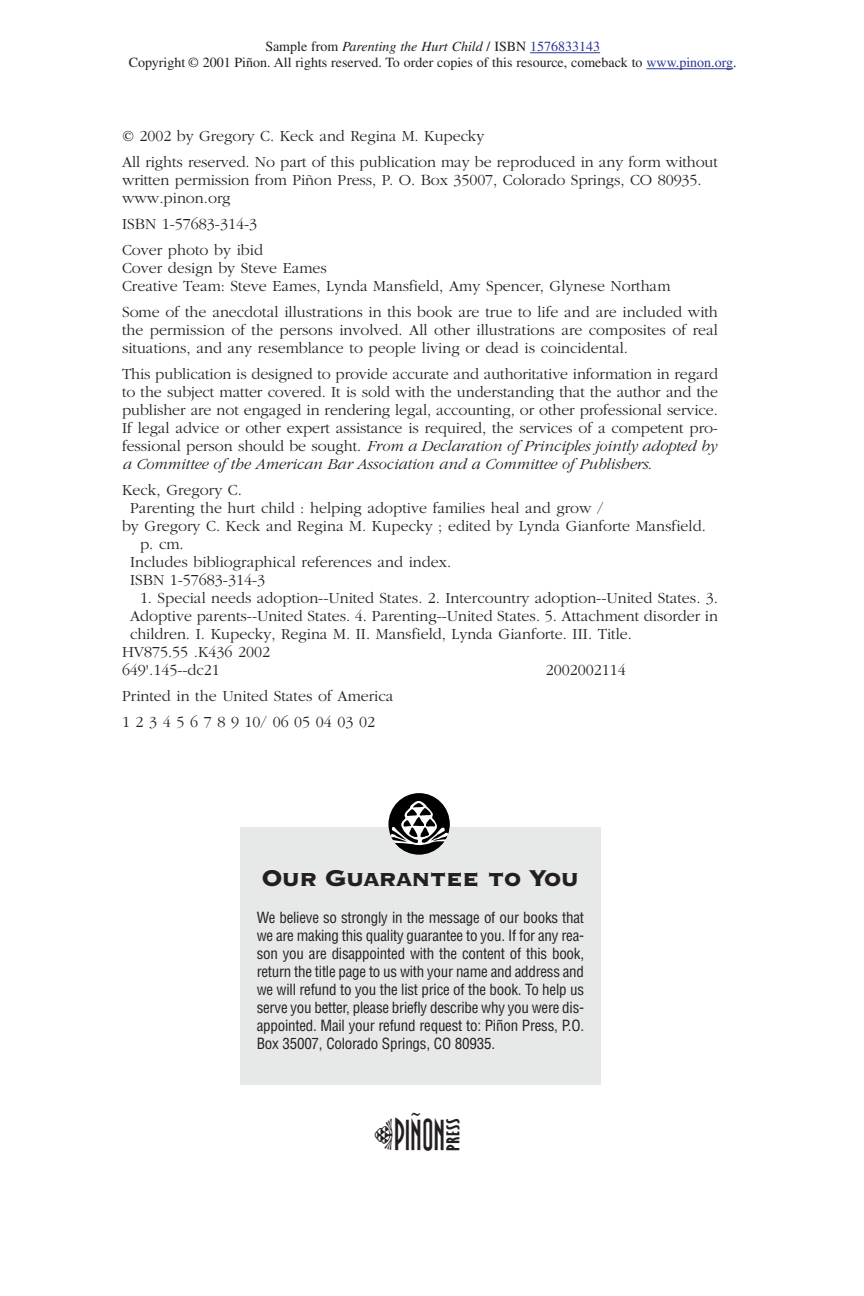
<style>
.page{position:relative;width:864px;height:1296px;background:#fff}
.page>*{position:absolute;margin:0;border:0;box-sizing:border-box;transform-origin:0 0}
.t1{font:60.2px "Pinon Logo";color:#231f20;scale:.8 1}
.t2{font:800 30px "Copperplate Gothic BT";letter-spacing:-.05em;color:#231f20}
.t3{font:300 16px/18px "Garamond";color:#231f20}
.t4{font:condensed 15px/18px "Helvetica";letter-spacing:-.015em;color:#231f20;text-align:justify}
.t5{font:14px/16px "Times";color:#231f20;text-align:center}
.s1{font-style:italic}
.s2{color:#2b3795}
</style>
<div class="page">
<hr style="left:530px;top:52px;width:70px;height:1px;background:#2b3795">
<hr style="left:646px;top:68px;width:30px;height:1px;background:#2b3795">
<hr style="left:676px;top:68px;width:50px;height:1px;background:#2b3795">
<div style="left:240px;top:827px;width:361px;height:258px;background:#e7e8e8"></div>
<svg style="left:388px;top:793px;width:62px;height:62px"></svg>
<p class="t5" style="left:129px;top:40px;width:609px">Sample from <span class="s1">Parenting the Hurt Child</span> / ISBN <span class="s2">1576833143<br></span>Copyright © 2001 Piñon. All rights reserved. To order copies of this resource, comeback to <span class="s2">www.pinon.org</span>.</p>
<p class="t3" style="left:122px;top:124px;width:597px;line-height:26px">© 2002 by Gregory C. Keck and Regina M. Kupecky<br>All rights reserved. No part of this publication may be reproduced in any form without</p>
<p class="t3" style="left:122px;top:172px;width:581px">written permission from Piñon Press, P. O. Box 35007, Colorado Springs, CO 80935. www.pinon.org</p>
<p class="t3" style="left:122px;top:212px;width:142px;line-height:26px">ISBN 1-57683-314-3<br>Cover photo by ibid</p>
<p class="t3" style="left:122px;top:260px;width:550px">Cover design by Steve Eames<br>Creative Team: Steve Eames, Lynda Mansfield, Amy Spencer, Glynese Northam</p>
<p class="t3" style="left:122px;top:304px;width:597px;text-align:justify">Some of the anecdotal illustrations in this book are true to life and are included with the permission of the persons involved. All other illustrations are composites of real situations, and any resemblance to people living or dead is coincidental.</p>
<p class="t3" style="left:122px;top:366px;width:598px;text-align:justify">This publication is designed to provide accurate and authoritative information in regard to the subject matter covered. It is sold with the understanding that the author and the publisher are not engaged in rendering legal, accounting, or other professional service.<br>If legal advice or other expert assistance is required, the services of a competent pro&shy;fessional person should be sought. <span class="s1">From a Declaration of Principles jointly adopted by a Committee of the American Bar Association and a Committee of Publishers</span>.</p>
<p class="t3" style="left:122px;top:482px;width:122px">Keck, Gregory C.</p>
<p class="t3" style="left:130px;top:500px;width:475px">Parenting the hurt child : helping adoptive families heal and grow /</p>
<p class="t3" style="left:122px;top:518px;width:585px">by Gregory C. Keck and Regina M. Kupecky ; edited by Lynda Gianforte Mansfield.</p>
<p class="t3" style="left:140px;top:536px;width:45px">p. cm.</p>
<p class="t3" style="left:130px;top:554px;width:323px">Includes bibliographical references and index.</p>
<p class="t3" style="left:130px;top:572px;width:137px">ISBN 1-57683-314-3</p>
<p class="t3" style="left:140px;top:590px;width:580px">1. Special needs adoption--United States. 2. Intercountry adoption--United States. 3.</p>
<p class="t3" style="left:130px;top:608px;width:589px">Adoptive parents--United States. 4. Parenting--United States. 5. Attachment disorder in</p>
<p class="t3" style="left:130px;top:626px;width:504px">children. I. Kupecky, Regina M. II. Mansfield, Lynda Gianforte. III. Title.</p>
<p class="t3" style="left:122px;top:644px;width:150px">HV875.55 .K436 2002</p>
<p class="t3" style="left:122px;top:662px;width:99px">649'.145--dc21</p>
<p class="t3" style="left:546px;top:662px;width:81px">2002002114</p>
<p class="t3" style="left:122px;top:684px;width:273px;line-height:26px">Printed in the United States of America<br>1 2 3 4 5 6 7 8 9 10/ 06 05 04 03 02</p>
<h2 class="t2" style="left:261px;top:858px;width:320px">Our Guarantee to You</h2>
<p class="t4" style="left:257px;top:910px;width:329px">We believe so strongly in the message of our books that we are making this quality guarantee to you. If for any rea&shy;son you are disappointed with the content of this book, return the title page to us with your name and address and we will refund to you the list price of the book. To help us serve you better, please briefly describe why you were dis&shy;appointed. Mail your refund request to: Piñon Press, P.O.<br>Box 35007, Colorado Springs, CO 80935.</p>
<h1 class="t1" style="left:372px;top:1102px;width:122px">3</h1>
</div>
